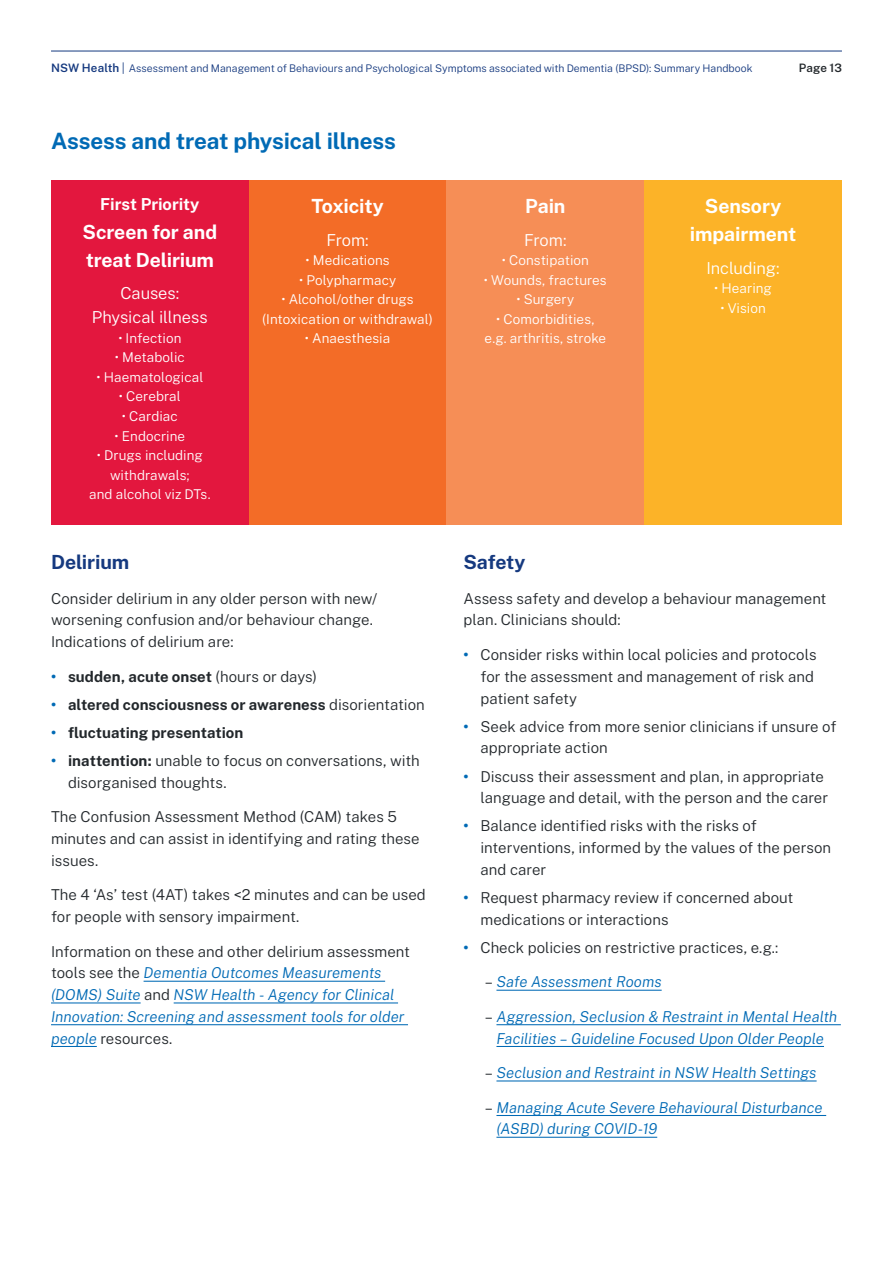
<style>
.page{position:relative;width:893px;height:1263px;background:#fff}
.page>*{position:absolute;margin:0;border:0;box-sizing:border-box;transform-origin:0 0}
.t1{font:700 22.5px "Public Sans";letter-spacing:-.005em;color:#006ab5}
.t2{font:700 19.5px/28.2px "Public Sans";letter-spacing:-.005em;color:#fff}
.t3{font:700 19.5px "Public Sans";letter-spacing:-.005em;color:#15397f}
.t4{font:300 16.5px/24px "Public Sans";letter-spacing:-.01em;color:#fff;text-align:center}
.t5{font:700 16.5px "Public Sans";letter-spacing:-.005em;color:#fff}
.t6{font:300 15px/21.8px "Public Sans";color:#22272b}
.t7{font:italic 300 15px/21.8px "Public Sans";color:#006ab5}
.t8{font:700 15px "Public Sans";letter-spacing:.005em;color:#22272b}
.t9{font:300 13.5px/19.6px "Public Sans";letter-spacing:.005em;color:#fff;text-align:center}
.t10{font:600 11.7px "Public Sans";letter-spacing:.005em;color:#22272b}
.t11{font:300 10.5px "Public Sans";color:#15397f}
.s1{font-weight:600;font-size:11.7px}
.s2{font-size:11.7px}
.s3{color:#006ab5}
.s4{font-weight:300}
.s5{font-weight:700;color:#006ab5}
.s6{font-weight:700}
.s7{font-style:normal;color:#22272b}
</style>
<div class="page">
<hr style="left:51px;top:51px;width:791px;height:1px;background:#15397f">
<div style="left:51px;top:181px;width:198px;height:344px;background:#e3173e"></div>
<div style="left:249px;top:181px;width:197px;height:344px;background:#f36c27"></div>
<div style="left:446px;top:181px;width:198px;height:344px;background:#f68e56"></div>
<div style="left:644px;top:181px;width:198px;height:344px;background:#fcb328"></div>
<hr style="left:144px;top:981px;width:241px;height:1px;background:#006ab5">
<hr style="left:51px;top:1002px;width:90px;height:1px;background:#006ab5">
<hr style="left:174px;top:1002px;width:224px;height:1px;background:#006ab5">
<hr style="left:51px;top:1024px;width:357px;height:1px;background:#006ab5">
<hr style="left:51px;top:1046px;width:46px;height:1px;background:#006ab5">
<hr style="left:496px;top:990px;width:166px;height:1px;background:#006ab5">
<hr style="left:496px;top:1024px;width:345px;height:1px;background:#006ab5">
<hr style="left:496px;top:1046px;width:328px;height:1px;background:#006ab5">
<hr style="left:496px;top:1080px;width:321px;height:1px;background:#006ab5">
<hr style="left:496px;top:1115px;width:330px;height:1px;background:#006ab5">
<hr style="left:496px;top:1137px;width:161px;height:1px;background:#006ab5">
<p class="t11" style="left:51px;top:60px;width:703px"><span class="s1">NSW Health</span> <span class="s2">|</span> Assessment and Management of Behaviours and Psychological Symptoms associated with Dementia (BPSD): Summary Handbook</p>
<p class="t10" style="left:799px;top:59px;width:45px">Page 13</p>
<h1 class="t1" style="left:51px;top:124px;width:347px">Assess and treat physical illness</h1>
<p class="t5" style="left:100px;top:192px;width:101px">First Priority</p>
<h2 class="t2" style="left:82px;top:216px;width:136px">Screen for and treat Delirium</h2>
<p class="t4" style="left:92px;top:280px;width:117px">Causes:<br>Physical illness</p>
<p class="t9" style="left:118px;top:327px;width:65px">• Infection</p>
<p class="t9" style="left:115px;top:347px;width:72px">• Metabolic</p>
<p class="t9" style="left:96px;top:366px;width:108px">• Haematological</p>
<p class="t9" style="left:119px;top:386px;width:63px">• Cerebral</p>
<p class="t9" style="left:122px;top:405px;width:57px">• Cardiac</p>
<p class="t9" style="left:115px;top:425px;width:72px">• Endocrine</p>
<p class="t9" style="left:89px;top:445px;width:123px">• Drugs including withdrawals;<br>and alcohol viz DTs.</p>
<h2 class="t2" style="left:312px;top:191px;width:74px">Toxicity</h2>
<p class="t4" style="left:326px;top:226px;width:44px">From:</p>
<p class="t9" style="left:305px;top:250px;width:86px">• Medications</p>
<p class="t9" style="left:299px;top:269px;width:98px">• Polypharmacy</p>
<p class="t9" style="left:262px;top:289px;width:172px">• Alcohol/other drugs (Intoxication or withdrawal)</p>
<p class="t9" style="left:305px;top:328px;width:87px">• Anaesthesia</p>
<h2 class="t3" style="left:51px;top:548px;width:80px">Delirium</h2>
<p class="t6" style="left:51px;top:586px;width:328px">Consider delirium in any older person with new/ worsening confusion and/or behaviour change.<br>Indications of delirium are:</p>
<p class="t8" style="left:51px;top:665px;width:268px"><span class="s3">•</span> sudden, acute onset <span class="s4">(hours or days)</span></p>
<p class="t8" style="left:51px;top:693px;width:375px"><span class="s3">•</span> altered consciousness or awareness <span class="s4">disorientation</span></p>
<p class="t8" style="left:51px;top:722px;width:194px"><span class="s3">•</span> fluctuating presentation</p>
<p class="t6" style="left:68px;top:749px;width:353px;text-indent:-17px"><span class="s5">•</span> <span class="s6">inattention:</span> unable to focus on conversations, with disorganised thoughts.</p>
<p class="t6" style="left:51px;top:805px;width:370px">The Confusion Assessment Method (CAM) takes 5 minutes and can assist in identifying and rating these issues.</p>
<p class="t6" style="left:51px;top:883px;width:376px">The 4 ‘As’ test (4AT) takes &lt;2 minutes and can be used for people with sensory impairment.</p>
<p class="t7" style="left:51px;top:940px;width:361px"><span class="s7">Information on these and other delirium assessment tools see the</span> Dementia Outcomes Measurements (DOMS) Suite <span class="s7">and</span> NSW Health - Agency for Clinical Innovation: Screening and assessment tools for older people <span class="s7">resources.</span></p>
<h2 class="t2" style="left:525px;top:191px;width:42px">Pain</h2>
<p class="t4" style="left:524px;top:226px;width:44px">From:</p>
<p class="t9" style="left:502px;top:250px;width:89px">• Constipation</p>
<p class="t9" style="left:484px;top:269px;width:124px">• Wounds, fractures</p>
<p class="t9" style="left:516px;top:289px;width:59px">• Surgery</p>
<p class="t9" style="left:485px;top:308px;width:123px">• Comorbidities, e.g. arthritis, stroke</p>
<h2 class="t2" style="left:690px;top:191px;width:108px;text-align:center">Sensory impairment</h2>
<p class="t4" style="left:706px;top:255px;width:75px">Including:</p>
<p class="t9" style="left:714px;top:278px;width:59px">• Hearing</p>
<p class="t9" style="left:720px;top:297px;width:47px">• Vision</p>
<h2 class="t3" style="left:463px;top:548px;width:64px">Safety</h2>
<p class="t6" style="left:463px;top:586px;width:365px">Assess safety and develop a behaviour management plan. Clinicians should:</p>
<p class="t6" style="left:480px;top:643px;width:338px;text-indent:-17px"><span class="s5">•</span> Consider risks within local policies and protocols for the assessment and management of risk and patient safety</p>
<p class="t6" style="left:480px;top:714px;width:357px;text-indent:-17px"><span class="s5">•</span> Seek advice from more senior clinicians if unsure of appropriate action</p>
<p class="t6" style="left:463px;top:764px;width:366px;text-align:right"><span class="s5">•</span> Discuss their assessment and plan, in appropriate language and detail, with the person and the carer</p>
<p class="t6" style="left:480px;top:814px;width:352px;text-indent:-17px"><span class="s5">•</span> Balance identified risks with the risks of interventions, informed by the values of the person and carer</p>
<p class="t6" style="left:480px;top:886px;width:315px;text-indent:-17px"><span class="s5">•</span> Request pharmacy review if concerned about medications or interactions</p>
<p class="t6" style="left:463px;top:936px;width:316px"><span class="s5">•</span> Check policies on restrictive practices, e.g.:</p>
<p class="t7" style="left:485px;top:971px;width:178px"><span class="s7">–</span> Safe Assessment Rooms</p>
<p class="t7" style="left:485px;top:1005px;width:354px;text-align:center"><span class="s7">–</span> Aggression, Seclusion &amp; Restraint in Mental Health<br>Facilities – Guideline Focused Upon Older People</p>
<p class="t7" style="left:485px;top:1061px;width:333px"><span class="s7">–</span> Seclusion and Restraint in NSW Health Settings</p>
<p class="t7" style="left:496px;top:1096px;width:328px;text-indent:-12px"><span class="s7">–</span> Managing Acute Severe Behavioural Disturbance (ASBD) during COVID-19</p>
</div>
